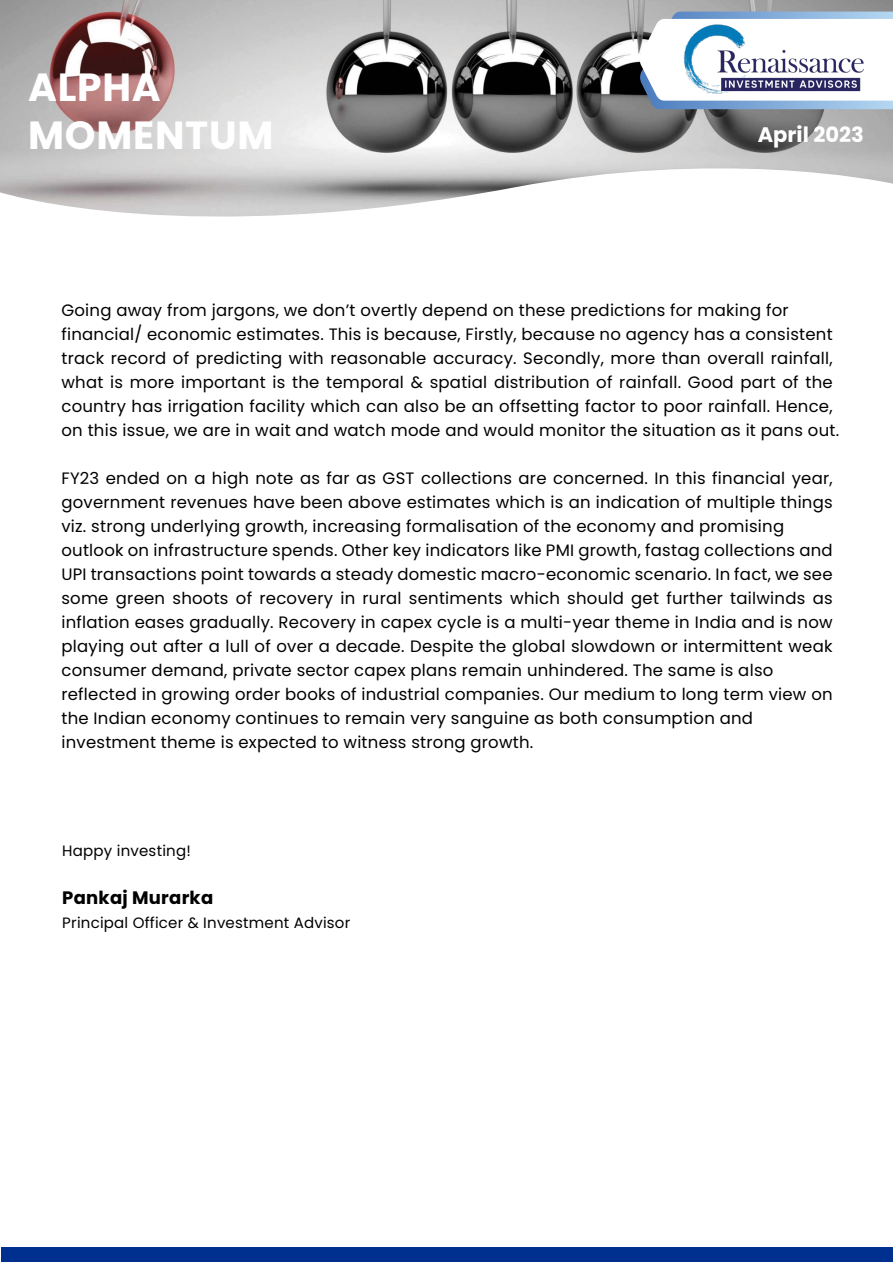
<style>
.page{position:relative;width:893px;height:1263px;background:#fff}
.page>*{position:absolute;margin:0;border:0;box-sizing:border-box;transform-origin:0 0}
.t1{font:700 39.3px/47.1px "Poppins";letter-spacing:.015em;color:#fff}
.t2{font:700 21px "Poppins";color:#fff}
.t3{font:700 18px "Poppins";letter-spacing:.015em;color:#000}
.t4{font:16.5px/24px "Poppins";letter-spacing:.015em;color:#000}
.t5{font:15px "Poppins";letter-spacing:.015em;color:#000}
</style>
<div class="page">
<img style="left:0;top:0;width:893px;height:217px">
<svg style="left:639px;top:12px;width:13px;height:97px"></svg>
<img style="left:652px;top:0;width:241px;height:118px">
<div style="left:1px;top:1247px;width:892px;height:15px;background:#00308f"></div>
<h1 class="t1" style="left:28px;top:64px;width:247px">ALPHA<br>MOMENTUM</h1>
<p class="t2" style="left:758px;top:123px;width:107px">April 2023</p>
<p class="t4" style="left:61px;top:298px;width:779px">Going away from jargons, we don’t overtly depend on these predictions for making for financial/ economic estimates. This is because, Firstly, because no agency has a consistent track record of predicting with reasonable accuracy. Secondly, more than overall rainfall, what is more important is the temporal &amp; spatial distribution of rainfall. Good part of the country has irrigation facility which can also be an offsetting factor to poor rainfall. Hence, on this issue, we are in wait and watch mode and would monitor the situation as it pans out.</p>
<p class="t4" style="left:61px;top:466px;width:773px">FY23 ended on a high note as far as GST collections are concerned. In this financial year, government revenues have been above estimates which is an indication of multiple things viz. strong underlying growth, increasing formalisation of the economy and promising outlook on infrastructure spends. Other key indicators like PMI growth, fastag collections and UPI transactions point towards a steady domestic macro-economic scenario. In fact, we see some green shoots of recovery in rural sentiments which should get further tailwinds as inflation eases gradually. Recovery in capex cycle is a multi-year theme in India and is now playing out after a lull of over a decade. Despite the global slowdown or intermittent weak consumer demand, private sector capex plans remain unhindered. The same is also reflected in growing order books of industrial companies. Our medium to long term view on the Indian economy continues to remain very sanguine as both consumption and investment theme is expected to witness strong growth.</p>
<p class="t5" style="left:62px;top:842px;width:130px">Happy investing!</p>
<p class="t3" style="left:62px;top:887px;width:152px">Pankaj Murarka</p>
<p class="t5" style="left:62px;top:914px;width:290px">Principal Officer &amp; Investment Advisor</p>
</div>
